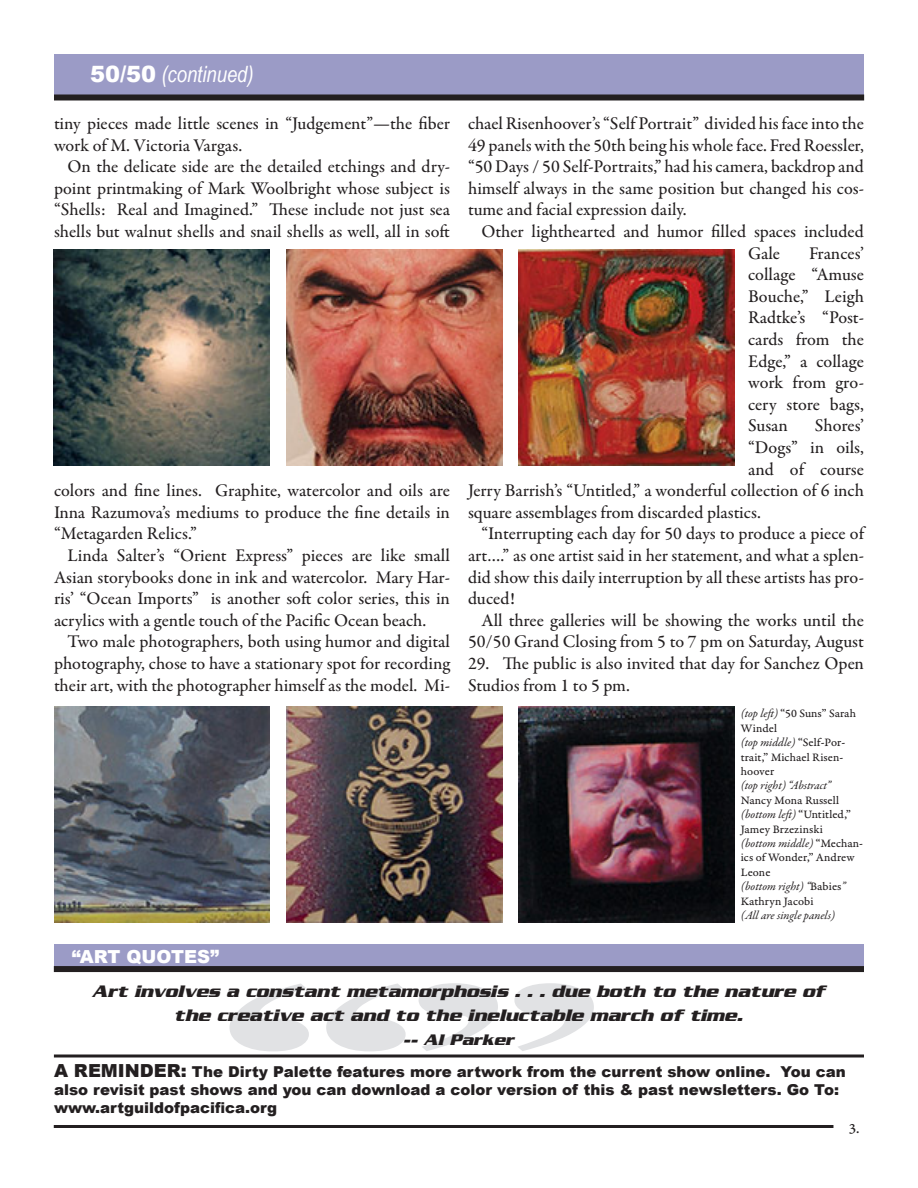
<style>
.page{position:relative;width:918px;height:1188px;background:#fff}
.page>*{position:absolute;margin:0;border:0;box-sizing:border-box;transform-origin:0 0}
.t1{font:italic 22.5px "Arial Narrow";color:#fff}
.Garamond_Body_Text{font:500 18px/21.6px "Garamond Premr Pro";color:#231f20;text-align:justify}
.t2{font:italic 700 18px/24px "Serpentine ICG";color:#231f20;text-align:center}
.t3{font:900 18px "Arial";color:#fff}
.t4{font:italic 700 16.5px "Serpentine ICG";color:#231f20}
.t5{font:900 15px/18px "Arial";color:#231f20}
.Garamond_Caption{font:15px "Garamond Premr Pro Capt";color:#231f20}
.t6{font:12px/14.4px "Garamond Premr Pro Capt";letter-spacing:.005em;color:#231f20}
.t7{font:italic 12px/14.4px "Garamond Premr Pro";letter-spacing:-.005em;color:#231f20}
.s1{font-family:"Arial";font-weight:900;font-style:normal}
.s2{font-family:"Garamond Premr Pro";font-style:italic}
.s3{font-family:"Garamond Premr Pro Capt";font-style:normal}
.s4{font-size:18px}
</style>
<div class="page">
<hr style="left:54px;top:1125px;width:779px;height:3px;background:#231f20">
<svg style="left:230px;top:983px;width:176px;height:68px"></svg>
<svg style="left:419px;top:983px;width:175px;height:68px"></svg>
<div style="left:54px;top:54px;width:810px;height:42px;background:#9b9bc6"></div>
<div style="left:54px;top:94px;width:810px;height:6px;background:#231f20"></div>
<div style="left:54px;top:944px;width:810px;height:24px;background:#9b9bc6"></div>
<svg style="left:54px;top:1054px;width:810px;height:4px;background:#595657"></svg>
<div style="left:54px;top:966px;width:810px;height:6px;background:#231f20"></div>
<img style="left:53px;top:250px;width:216px;height:216px">
<img style="left:286px;top:250px;width:216px;height:216px">
<img style="left:519px;top:250px;width:216px;height:216px">
<img style="left:54px;top:707px;width:216px;height:216px">
<img style="left:286px;top:707px;width:216px;height:216px">
<img style="left:519px;top:707px;width:216px;height:216px">
<p class="t1" style="left:90px;top:62px;width:165px"><span class="s1">50/50</span> (continued)</p>
<p class="Garamond_Body_Text" style="left:54px;top:113px;width:398px">tiny pieces made little scenes in “Judgement”—the fiber work of M. Victoria Vargas.</p>
<p class="Garamond_Body_Text" style="left:54px;top:156px;width:398px;text-indent:14px">On the delicate side are the detailed etchings and dry&shy;point printmaking of Mark Woolbright whose subject is “Shells: Real and Imagined.” These include not just sea shells but walnut shells and snail shells as well, all in soft</p>
<p class="Garamond_Body_Text" style="left:54px;top:480px;width:398px">colors and fine lines. Graphite, watercolor and oils are Inna Razumova’s mediums to produce the fine details in “Metagarden Relics.”</p>
<p class="Garamond_Body_Text" style="left:54px;top:545px;width:398px;text-indent:14px">Linda Salter’s “Orient Express” pieces are like small Asian storybooks done in ink and watercolor. Mary Har&shy;ris’ “Ocean Imports” is another soft color series, this in acrylics with a gentle touch of the Pacific Ocean beach.</p>
<p class="Garamond_Body_Text" style="left:54px;top:631px;width:398px;text-indent:14px">Two male photographers, both using humor and digital photography, chose to have a stationary spot for recording their art, with the photographer himself as the model. Mi-</p>
<p class="t3" style="left:72px;top:947px;width:149px">“ART QUOTES”</p>
<p class="Garamond_Body_Text" style="left:468px;top:113px;width:398px">chael Risenhoover’s “Self Portrait” divided his face into the 49 panels with the 50th being his whole face. Fred Roessler, “50 Days / 50 Self-Portraits,” had his camera, backdrop and himself always in the same position but changed his cos&shy;tume and facial expression daily.</p>
<p class="Garamond_Body_Text" style="left:748px;top:221px;width:117px;text-indent:-267px">Other lighthearted and humor filled spaces included<br>Gale</p>
<p class="Garamond_Body_Text" style="left:748px;top:242px;width:117px;text-indent:61px">Frances’ collage “Amuse Bouche,” Leigh Radtke’s “Post&shy;cards from the Edge,” a collage work from gro&shy;cery store bags, Susan</p>
<p class="Garamond_Body_Text" style="left:815px;top:415px;width:51px">Shores’</p>
<p class="Garamond_Body_Text" style="left:748px;top:437px;width:117px">“Dogs” in oils,</p>
<p class="Garamond_Body_Text" style="left:748px;top:458px;width:117px">and of course</p>
<p class="Garamond_Body_Text" style="left:468px;top:480px;width:398px">Jerry Barrish’s “Untitled,” a wonderful collection of 6 inch</p>
<p class="Garamond_Body_Text" style="left:468px;top:502px;width:294px">square assemblages from discarded plastics.</p>
<p class="Garamond_Body_Text" style="left:468px;top:523px;width:398px;text-indent:14px">“Interrupting each day for 50 days to produce a piece of art….” as one artist said in her statement, and what a splen&shy;did show this daily interruption by all these artists has pro&shy;duced!</p>
<p class="Garamond_Body_Text" style="left:468px;top:610px;width:398px;text-align:right">All three galleries will be showing the works until the<br>50/50 Grand Closing from 5 to 7 pm on Saturday, August</p>
<p class="Garamond_Body_Text" style="left:468px;top:653px;width:398px">29. The public is also invited that day for Sanchez Open<br>Studios from 1 to 5 pm.</p>
<p class="t6" style="left:741px;top:707px;width:117px"><span class="s2">(top left)</span> “50 Suns” Sarah<br>Windel</p>
<p class="t6" style="left:741px;top:736px;width:106px"><span class="s2">(top middle)</span> “Self-Por&shy;trait,” Michael Risen&shy;hoover</p>
<p class="t7" style="left:741px;top:779px;width:100px">(top right) “Abstract”<br><span class="s3">Nancy Mona Russell</span></p>
<p class="t6" style="left:741px;top:808px;width:111px"><span class="s2">(bottom left)</span> “Untitled,”<br>Jamey Brzezinski</p>
<p class="t6" style="left:741px;top:836px;width:124px"><span class="s2">(bottom middle)</span> “Mechan&shy;ics of Wonder,” Andrew<br>Leone</p>
<p class="t6" style="left:741px;top:880px;width:106px"><span class="s2">(bottom right) “</span>Babies<span class="s2">”<br></span>Kathryn Jacobi</p>
<p class="t7" style="left:741px;top:909px;width:96px">(All are single panels)</p>
<p class="t2" style="left:91px;top:979px;width:735px">Art involves a constant metamorphosis . . . due both to the nature of the creative act and to the ineluctable march of time.</p>
<p class="t4" style="left:403px;top:1030px;width:112px">-- Al Parker</p>
<p class="t5" style="left:54px;top:1063px;width:793px"><span class="s4">A REMINDER:</span> The Dirty Palette features more artwork from the current show online. You can also revisit past shows and you can download a color version of this &amp; past newsletters. Go To: www.artguildofpacifica.org</p>
<p class="Garamond_Caption" style="left:849px;top:1119px;width:12px">3.</p>
</div>
